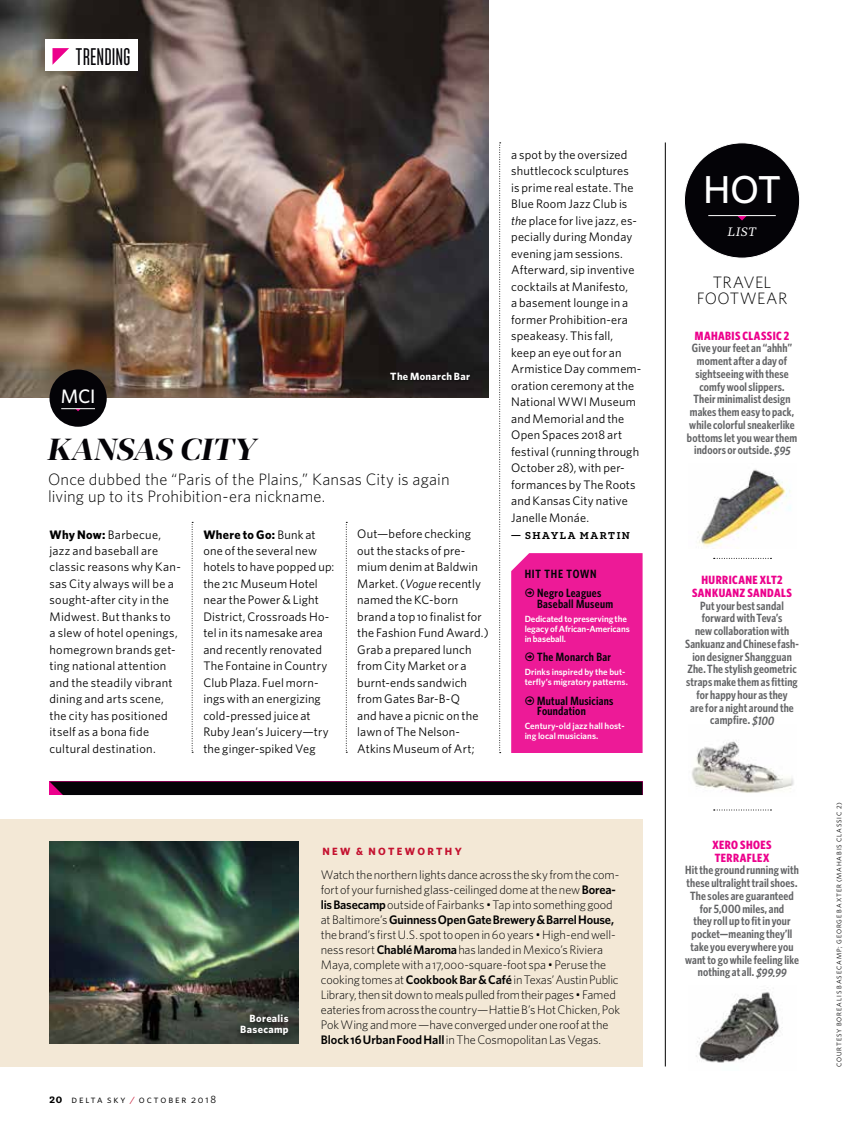
<style>
.page{position:relative;width:864px;height:1134px;background:#fff}
.page>*{position:absolute;margin:0;border:0;box-sizing:border-box;transform-origin:0 0}
.t1{font:500 39px "Whitney";color:#fff}
.t2{font:italic 700 30px "Tabac G1";letter-spacing:.015em;color:#040307}
.t3{font:24px "Monopol";letter-spacing:.025em;color:#040307}
.t4{font:500 19.5px "Whitney";color:#fff}
.t5{font:300 16.5px/16.5px "Whitney";letter-spacing:.01em;color:#000;text-align:center}
.t6{font:12.3px/16.5px "Whitney";letter-spacing:.015em;color:#000}
.t7{font:300 12.3px/15px "Whitney";letter-spacing:-.01em;color:#000}
.t8{font:700 12.3px "Whitney";letter-spacing:.025em;color:#000}
.t9{font:600 12px/12.8px "Whitney Condensed";letter-spacing:.01em;color:#636466;text-align:center}
.t10{font:600 12px/10.5px "Whitney Condensed";letter-spacing:.025em;color:#040307}
.t11{font:700 12px/12.8px "Whitney Condensed";letter-spacing:.035em;color:#ec008c}
.t12{font:600 12px "Whitney Condensed";letter-spacing:.065em;color:#040307}
.t13{font:italic 12px "Tabac G3";color:#fff}
.t14{font:700 10.5px/11.2px "Whitney";letter-spacing:.03em;color:#fff;text-align:right}
.t15{font:10.5px "Whitney";letter-spacing:.18em;color:#000}
.t16{font:700 10.5px "Whitney";letter-spacing:.22em;color:#c41230}
.t17{font:600 9.75px "Tabac Slab";letter-spacing:.16em;color:#000}
.t18{font:600 9px/9.8px "Whitney";color:#fff}
.t19{font:6.75px "Whitney";letter-spacing:.13em;color:#000}
.s1{font-style:italic}
.s2{font-weight:700}
.s3{font-weight:400}
.s4{font-family:"Tabac Sans"}
.s5{font-weight:600}
.s6{font-family:"Tabac Slab";font-weight:600;font-size:12px}
.s7{color:#c41230}
</style>
<div class="page">
<img style="left:0;top:0;width:489px;height:398px">
<div style="left:0;top:819px;width:643px;height:247px;background:#f3e8d6"></div>
<img style="left:50px;top:842px;width:248px;height:202px">
<img style="left:696px;top:987px;width:84px;height:76px">
<img style="left:697px;top:469px;width:94px;height:80px">
<img style="left:692px;top:740px;width:102px;height:53px">
<hr style="left:665px;top:142px;width:1px;height:924px;background:#000">
<div style="left:50px;top:782px;width:593px;height:13px;background:#040307"></div>
<div style="left:684px;top:143px;width:116px;height:115px;background:#040307;border-radius:50%"></div>
<svg style="left:737px;top:216px;width:10px;height:5px"></svg>
<hr style="left:708px;top:215px;width:68px;height:1px;background:#fff">
<svg style="left:192px;top:522px;width:1px;height:231px"></svg>
<svg style="left:346px;top:522px;width:1px;height:231px"></svg>
<svg style="left:499px;top:142px;width:2px;height:611px"></svg>
<div style="left:511px;top:553px;width:132px;height:200px;background:#ed1a97"></div>
<svg style="left:714px;top:810px;width:57px;height:1px"></svg>
<svg style="left:714px;top:558px;width:57px;height:1px"></svg>
<div style="left:45px;top:40px;width:92px;height:31px;background:#fff"></div>
<svg style="left:52px;top:48px;width:17px;height:17px"></svg>
<div style="left:50px;top:370px;width:57px;height:57px;background:#040307;border-radius:50%"></div>
<hr style="left:61px;top:408px;width:34px;height:1px;background:#fff">
<div style="left:388px;top:370px;width:84px;height:14px;background:#161314"></div>
<div style="left:235px;top:1009px;width:60px;height:34px;background:#000;opacity:.75"></div>
<h3 class="t3" style="left:76px;top:44px;width:56px">TRENDING</h3>
<p class="t14" style="left:390px;top:371px;width:81px">The Monarch Bar</p>
<h3 class="t4" style="left:61px;top:383px;width:36px">MCI</h3>
<h2 class="t2" style="left:48px;top:429px;width:210px">KANSAS CITY</h2>
<h3 class="t5" style="left:48px;top:471px;width:403px;text-align:left">Once dubbed the “Paris of the Plains,” Kansas City is again living up to its Prohibition-era nickname.</h3>
<p class="t6" style="left:511px;top:146px;width:132px">a spot by the oversized shuttlecock sculptures<br>is prime real estate. The<br>Blue Room Jazz Club is <span class="s1">the</span> place for live jazz, es&shy;pecially during Monday evening jam sessions.<br>Afterward, sip inventive cocktails at Manifesto,<br>a basement lounge in a former Prohibition-era speakeasy. This fall,<br>keep an eye out for an<br>Armistice Day commem&shy;oration ceremony at the<br>National WWI Museum and Memorial and the<br>Open Spaces 2018 art festival (running through<br>October 28), with per&shy;formances by The Roots and Kansas City native<br>Janelle Monáe.</p>
<p class="t6" style="left:50px;top:526px;width:133px"><span class="s2">Why Now:</span> Barbecue, jazz and baseball are classic reasons why Kan&shy;sas City always will be a sought-after city in the<br>Midwest. But thanks to<br>a slew of hotel openings, homegrown brands get&shy;ting national attention and the steadily vibrant dining and arts scene, the city has positioned itself as a bona fide cultural destination.</p>
<p class="t8" style="left:203px;top:526px;width:114px">Where to Go: <span class="s3">Bunk at</span></p>
<p class="t17" style="left:511px;top:529px;width:120px">— SHAYLA MARTIN</p>
<p class="t6" style="left:203px;top:542px;width:133px">one of the several new hotels to have popped up: the 21c Museum Hotel near the Power &amp; Light<br>District, Crossroads Ho&shy;tel in its namesake area and recently renovated<br>The Fontaine in Country<br>Club Plaza. Fuel morn&shy;ings with an energizing cold-pressed juice at<br>Ruby Jean’s Juicery—try the ginger-spiked Veg</p>
<p class="t6" style="left:357px;top:526px;width:133px">Out—before checking out the stacks of pre&shy;mium denim at Baldwin<br>Market. (<span class="s1">Vogue</span> recently named the KC-born brand a top 10 finalist for the Fashion Fund Award.)<br>Grab a prepared lunch from City Market or a burnt-ends sandwich from Gates Bar-B-Q<br>and have a picnic on the lawn of The Nelson-<br>Atkins Museum of Art;</p>
<p class="t12" style="left:525px;top:566px;width:73px">HIT THE TOWN</p>
<p class="t10" style="left:537px;top:587px;width:77px;text-indent:-12px"><span class="s4">→</span> Negro Leagues<br>Baseball Museum</p>
<p class="t18" style="left:525px;top:614px;width:107px">Dedicated to preserving the legacy of African-Americans in baseball.</p>
<p class="t10" style="left:525px;top:651px;width:88px"><span class="s4">→</span> The Monarch Bar</p>
<p class="t18" style="left:525px;top:667px;width:105px">Drinks inspired by the but&shy;terfly’s migratory patterns.</p>
<p class="t10" style="left:537px;top:695px;width:78px;text-indent:-12px"><span class="s4">→</span> Mutual Musicians<br>Foundation</p>
<p class="t18" style="left:525px;top:721px;width:101px">Century-old jazz hall host&shy;ing local musicians.</p>
<p class="t14" style="left:240px;top:1013px;width:50px">Borealis<br>Basecamp</p>
<p class="t16" style="left:322px;top:844px;width:141px">NEW &amp; NOTEWORTHY</p>
<p class="t7" style="left:321px;top:867px;width:301px">Watch the northern lights dance across the sky from the com&shy;fort of your furnished glass-ceilinged dome at the new <span class="s5">Borea&shy;lis Basecamp</span> outside of Fairbanks • Tap into something good at Baltimore’s <span class="s5">Guinness Open Gate Brewery &amp; Barrel House, </span>the brand’s first U.S. spot to open in 60 years • High-end well&shy;ness resort <span class="s5">Chablé Maroma</span> has landed in Mexico’s Riviera Maya, complete with a 17,000-square-foot spa • Peruse the cooking tomes at <span class="s5">Cookbook Bar &amp; Café</span> in Texas’ Austin Public Library, then sit down to meals pulled from their pages • Famed eateries from across the country—Hattie B’s Hot Chicken, Pok Pok Wing and more —have converged under one roof at the <span class="s5">Block 16 Urban Food Hall</span> in The Cosmopolitan Las Vegas.</p>
<p class="t15" style="left:50px;top:1092px;width:168px"><span class="s6">20</span> delta sky <span class="s7">/</span> october 2018</p>
<h1 class="t1" style="left:703px;top:164px;width:80px">HOT</h1>
<p class="t13" style="left:728px;top:224px;width:30px">LIST</p>
<h3 class="t5" style="left:697px;top:273px;width:92px">TRAVEL<br>FOOTWEAR</h3>
<p class="t11" style="left:695px;top:329px;width:96px">MAHABIS CLASSIC 2</p>
<p class="t9" style="left:687px;top:341px;width:112px">Give your feet an “ahhh” moment after a day of sightseeing with these comfy wool slippers.<br>Their minimalist design makes them easy to pack, while colorful sneakerlike bottoms let you wear them indoors or outside. <span class="s1">$95</span></p>
<p class="t11" style="left:692px;top:573px;width:101px;text-align:center">HURRICANE XLT2<br>SANKUANZ SANDALS</p>
<p class="t9" style="left:685px;top:599px;width:115px">Put your best sandal forward with Teva’s<br>new collaboration with<br>Sankuanz and Chinese fash&shy;ion designer Shangguan<br>Zhe. The stylish geometric straps make them as fitting for happy hour as they<br>are for a night around the campfire. <span class="s1">$100</span></p>
<p class="t11" style="left:712px;top:838px;width:61px">XERO SHOES<br>TERRAFLEX</p>
<p class="t9" style="left:685px;top:863px;width:115px">Hit the ground running with these ultralight trail shoes.<br>The soles are guaranteed for 5,000 miles, and<br>they roll up to fit in your pocket—meaning they’ll take you everywhere you want to go while feeling like nothing at all. <span class="s1">$99.99</span></p>
<p class="t19" style="left:835px;top:1067px;width:267px;rotate:-90deg">COURTESY BOREALIS BASECAMP; GEORGE BAXTER (MAHABIS CLASSIC 2)</p>
</div>
